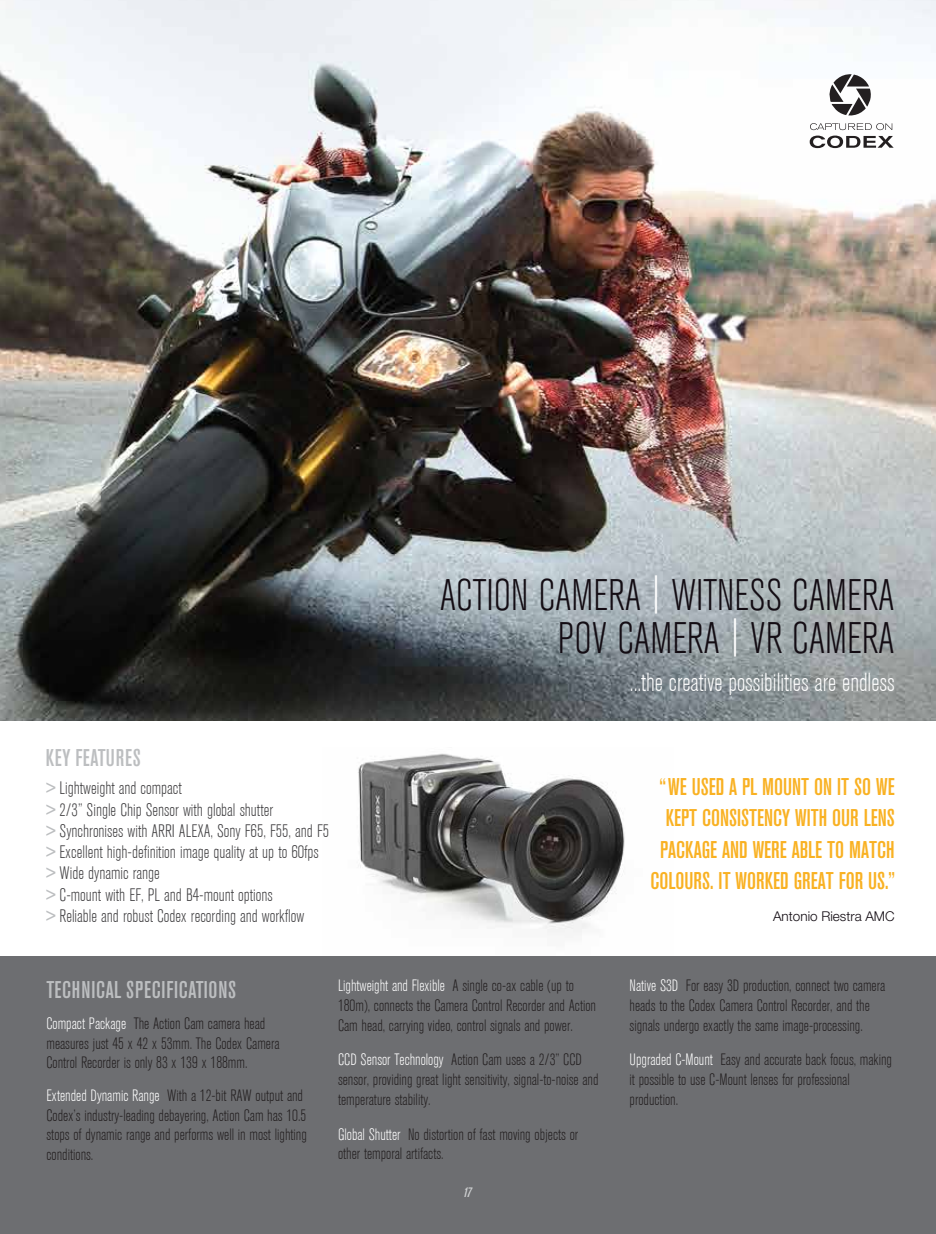
<style>
.page{position:relative;width:936px;height:1234px;background:#fff}
.page>*{position:absolute;margin:0;border:0;box-sizing:border-box;transform-origin:0 0}
.t1{font:300 condensed 43.95px/43px "Akzidenz Grotesk BE";color:#130c13;text-align:right}
.t2{font:300 condensed 25.95px "Akzidenz Grotesk BE";color:#fff}
.t3{font:500 condensed 24px/31.5px "Akzidenz Grotesk BE";color:#f9b122;text-align:right}
.t4{font:500 condensed 24px "Akzidenz Grotesk BE";letter-spacing:.03em;color:#bcbec0}
.t5{font:300 condensed 18px/21.3px "Akzidenz Grotesk BE";color:#414042}
.t6{font:300 condensed 16.35px/19.6px "Akzidenz Grotesk BE";color:#231f20}
.t7{font:300 13.5px "Helvetica Neue";color:#130c13}
.t8{font:italic 500 condensed 13.5px "Akzidenz Grotesk BE";color:#d1d3d4}
.s1{font-size:38.1px;color:#fff}
.s2{font-weight:500;color:#bcbec0}
.s3{color:#fff}
</style>
<div class="page">
<img style="left:0;top:0;width:935px;height:720px">
<svg style="left:809px;top:123px;width:84px;height:25px"></svg>
<svg style="left:827px;top:73px;width:46px;height:44px"></svg>
<img style="left:358px;top:753px;width:267px;height:180px">
<div style="left:0;top:956px;width:935px;height:277px;background:#6d6e71"></div>
<h3 class="t4" style="left:46px;top:744px;width:97px">KEY FEATURES</h3>
<h1 class="t1" style="left:439px;top:575px;width:456px">ACTION CAMERA <span class="s1">|</span> WITNESS CAMERA<br>POV CAMERA <span class="s1">|</span> VR CAMERA</h1>
<h2 class="t2" style="left:630px;top:667px;width:266px">...the creative possibilities are endless</h2>
<p class="t5" style="left:46px;top:777px;width:284px"><span class="s2">&gt;</span> Lightweight and compact<br><span class="s2">&gt;</span> 2/3” Single Chip Sensor with global shutter<br><span class="s2">&gt;</span> Synchronises with ARRI ALEXA, Sony F65, F55, and F5 <span class="s2">&gt;</span> Excellent high-definition image quality at up to 60fps <span class="s2">&gt;</span> Wide dynamic range<br><span class="s2">&gt;</span> C-mount with EF, PL and B4-mount options<br><span class="s2">&gt;</span> Reliable and robust Codex recording and workflow</p>
<h3 class="t3" style="left:650px;top:770px;width:246px">“WE USED A PL MOUNT ON IT SO WE<br>KEPT CONSISTENCY WITH OUR LENS<br>PACKAGE AND WERE ABLE TO MATCH<br>COLOURS. IT WORKED GREAT FOR US.”</h3>
<p class="t7" style="left:773px;top:907px;width:123px">Antonio Riestra AMC</p>
<h3 class="t4" style="left:46px;top:975px;width:191px">TECHNICAL SPECIFICATIONS</h3>
<p class="t6" style="left:46px;top:1013px;width:235px"><span class="s3">Compact Package</span> The Action Cam camera head measures just 45 x 42 x 53mm. The Codex Camera<br>Control Recorder is only 83 x 139 x 188mm.</p>
<p class="t6" style="left:46px;top:1085px;width:262px"><span class="s3">Extended Dynamic Range</span> With a 12-bit RAW output and Codex’s industry-leading debayering, Action Cam has 10.5 stops of dynamic range and performs well in most lighting conditions.</p>
<p class="t6" style="left:338px;top:976px;width:259px"><span class="s3">Lightweight and Flexible</span> A single co-ax cable (up to<br>180m), connects the Camera Control Recorder and Action<br>Cam head, carrying video, control signals and power.</p>
<p class="t6" style="left:338px;top:1050px;width:262px"><span class="s3">CCD Sensor Technology</span> Action Cam uses a 2/3” CCD sensor, providing great light sensitivity, signal-to-noise and temperature stability.</p>
<p class="t6" style="left:338px;top:1124px;width:242px"><span class="s3">Global Shutter</span> No distortion of fast moving objects or other temporal artifacts.</p>
<p class="t8" style="left:463px;top:1183px;width:10px">17</p>
<p class="t6" style="left:629px;top:976px;width:257px"><span class="s3">Native S3D</span> For easy 3D production, connect two camera heads to the Codex Camera Control Recorder, and the signals undergo exactly the same image-processing.</p>
<p class="t6" style="left:629px;top:1050px;width:264px"><span class="s3">Upgraded C-Mount</span> Easy and accurate back focus, making it possible to use C-Mount lenses for professional production.</p>
</div>
